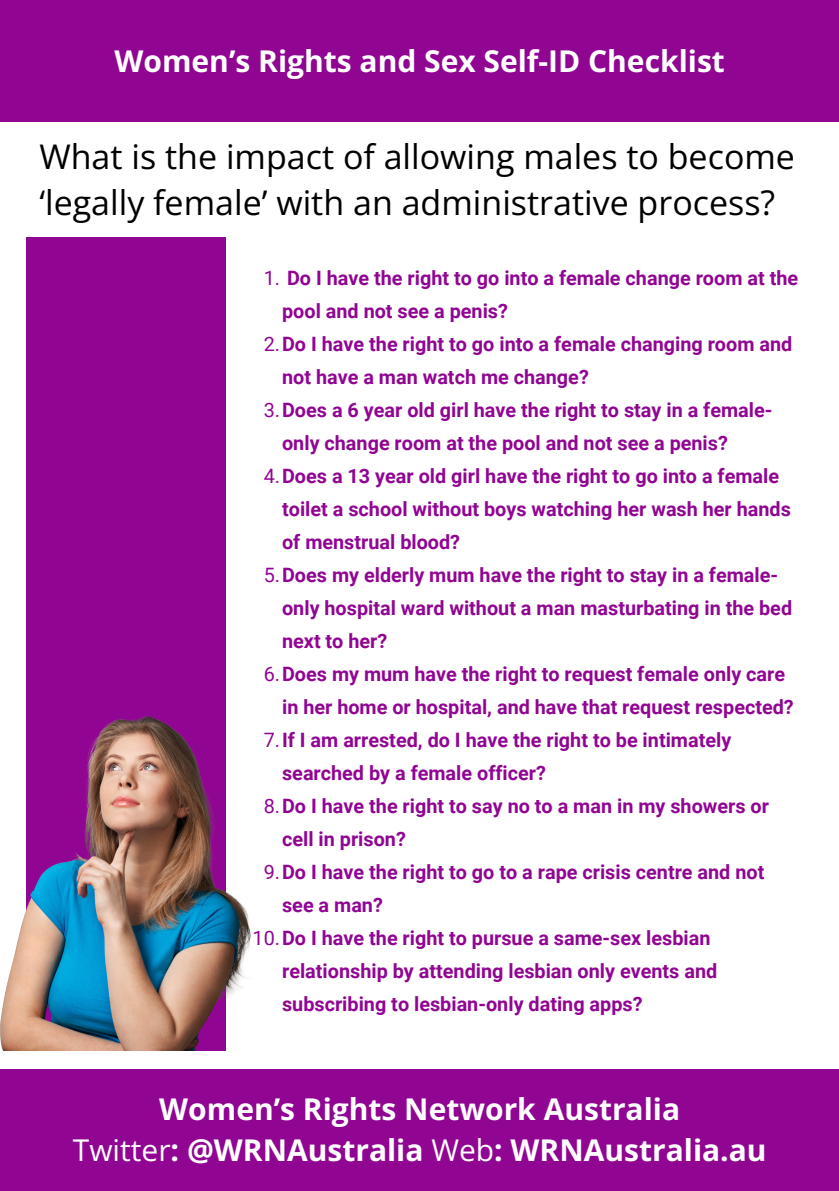
<style>
.page{position:relative;width:839px;height:1191px;background:#fff}
.page>*{position:absolute;margin:0;border:0;box-sizing:border-box;transform-origin:0 0}
.t1{font:34px/46.4px "Open Sans";color:#000}
.t2{font:700 30px/40.4px "Open Sans";color:#fff;text-align:center}
.t3{font:700 19.8px "Roboto";color:#910593}
.s1{font-weight:400}
</style>
<div class="page">
<div style="left:0;top:1069px;width:838px;height:122px;background:#910593"></div>
<div style="left:0;top:0;width:838px;height:121px;background:#910593"></div>
<div style="left:26px;top:237px;width:199px;height:814px;background:#910593"></div>
<img style="left:0;top:712px;width:251px;height:339px">
<h2 class="t2" style="left:115px;top:40px;width:611px">Women’s Rights and Sex Self-ID Checklist</h2>
<h1 class="t1" style="left:39px;top:132px;width:757px">What is the impact of allowing males to become ‘legally female’ with an administrative process?</h1>
<p class="t3" style="left:264px;top:267px;width:536px"><span class="s1">1.</span> Do I have the right to go into a female change room at the</p>
<p class="t3" style="left:282px;top:300px;width:227px">pool and not see a penis?</p>
<p class="t3" style="left:264px;top:333px;width:530px"><span class="s1">2.</span>Do I have the right to go into a female changing room and</p>
<p class="t3" style="left:282px;top:366px;width:308px">not have a man watch me change?</p>
<p class="t3" style="left:264px;top:399px;width:510px"><span class="s1">3.</span>Does a 6 year old girl have the right to stay in a female-</p>
<p class="t3" style="left:282px;top:432px;width:447px">only change room at the pool and not see a penis?</p>
<p class="t3" style="left:264px;top:465px;width:517px"><span class="s1">4.</span>Does a 13 year old girl have the right to go into a female</p>
<p class="t3" style="left:282px;top:498px;width:510px">toilet a school without boys watching her wash her hands</p>
<p class="t3" style="left:282px;top:531px;width:179px">of menstrual blood?</p>
<p class="t3" style="left:264px;top:564px;width:516px"><span class="s1">5.</span>Does my elderly mum have the right to stay in a female-</p>
<p class="t3" style="left:282px;top:597px;width:511px">only hospital ward without a man masturbating in the bed</p>
<p class="t3" style="left:282px;top:630px;width:107px">next to her?</p>
<p class="t3" style="left:264px;top:663px;width:523px"><span class="s1">6.</span>Does my mum have the right to request female only care</p>
<p class="t3" style="left:282px;top:696px;width:513px">in her home or hospital, and have that request respected?</p>
<p class="t3" style="left:264px;top:729px;width:469px"><span class="s1">7.</span>If I am arrested, do I have the right to be intimately</p>
<p class="t3" style="left:282px;top:762px;width:265px">searched by a female officer?</p>
<p class="t3" style="left:264px;top:795px;width:506px"><span class="s1">8.</span>Do I have the right to say no to a man in my showers or</p>
<p class="t3" style="left:282px;top:828px;width:125px">cell in prison?</p>
<p class="t3" style="left:264px;top:861px;width:502px"><span class="s1">9.</span>Do I have the right to go to a rape crisis centre and not</p>
<p class="t3" style="left:282px;top:894px;width:102px">see a man?</p>
<p class="t3" style="left:253px;top:927px;width:459px"><span class="s1">10.</span>Do I have the right to pursue a same-sex lesbian</p>
<p class="t3" style="left:282px;top:960px;width:436px">relationship by attending lesbian only events and</p>
<p class="t3" style="left:282px;top:993px;width:362px">subscribing to lesbian-only dating apps?</p>
<h2 class="t2" style="left:73px;top:1088px;width:695px">Women’s Rights Network Australia<br><span class="s1">Twitter</span>: @WRNAustralia <span class="s1">Web</span>: WRNAustralia.au</h2>
</div>
